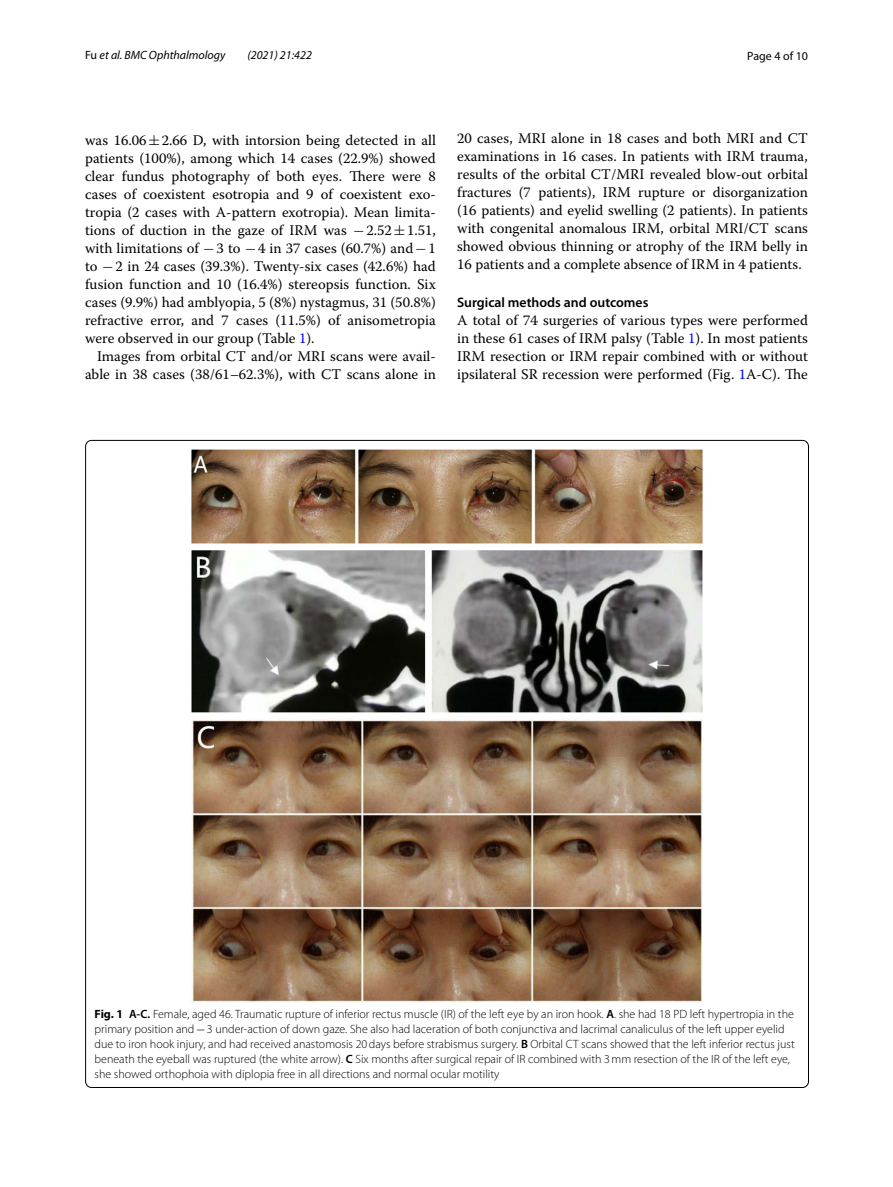
<style>
.page{position:relative;width:893px;height:1187px;background:#fff}
.page>*{position:absolute;margin:0;border:0;box-sizing:border-box;transform-origin:0 0}
.t1{font:14.7px/18px "Warnock Pro";color:#000;text-align:justify}
.t2{font:600 13.8px "Myriad Pro";color:#000}
.t3{font:300 12px/15px "Myriad Pro";color:#000}
.t4{font:italic 12px "Myriad Pro";color:#000}
.t5{font:12px "Myriad Pro";color:#000}
.s1{font-style:normal}
.s2{font-family:"MTSY"}
.s3{color:#00f}
.s4{font-weight:700}
.s5{font-weight:600}
.s6{font-family:"MTSY";font-weight:400}
</style>
<div class="page">
<img style="left:192px;top:449px;width:510px;height:553px">
<p class="t4" style="left:85px;top:48px;width:142px"><span class="s1">Fu</span> et al. BMC Ophthalmology</p>
<p class="t4" style="left:247px;top:48px;width:66px">(2021) 21:422</p>
<p class="t5" style="left:747px;top:48px;width:62px">Page 4 of 10</p>
<p class="t1" style="left:85px;top:131px;width:352px">was 16.06<span class="s2">±</span>2.66 D, with intorsion being detected in all patients (100%), among which 14 cases (22.9%) showed clear fundus photography of both eyes. There were 8 cases of coexistent esotropia and 9 of coexistent exo&shy;tropia (2 cases with A-pattern exotropia). Mean limita&shy;tions of duction in the gaze of IRM was <span class="s2">−</span>2.52<span class="s2">±</span>1.51, with limitations of <span class="s2">−</span>3 to <span class="s2">−</span>4 in 37 cases (60.7%) and<span class="s2">−</span>1 to <span class="s2">−</span>2 in 24 cases (39.3%). Twenty-six cases (42.6%) had fusion function and 10 (16.4%) stereopsis function. Six cases (9.9%) had amblyopia, 5 (8%) nystagmus, 31 (50.8%) refractive error, and 7 cases (11.5%) of anisometropia were observed in our group (Table <span class="s3">1</span>).</p>
<p class="t1" style="left:85px;top:346px;width:352px;text-align:right">Images from orbital CT and/or MRI scans were avail&shy;able in 38 cases (38/61–62.3%), with CT scans alone in</p>
<p class="t1" style="left:457px;top:128px;width:352px">20 cases, MRI alone in 18 cases and both MRI and CT examinations in 16 cases. In patients with IRM trauma, results of the orbital CT/MRI revealed blow-out orbital fractures (7 patients), IRM rupture or disorganization (16 patients) and eyelid swelling (2 patients). In patients with congenital anomalous IRM, orbital MRI/CT scans showed obvious thinning or atrophy of the IRM belly in 16 patients and a complete absence of IRM in 4 patients.</p>
<p class="t2" style="left:457px;top:293px;width:193px">Surgical methods and outcomes</p>
<p class="t1" style="left:457px;top:311px;width:352px">A total of 74 surgeries of various types were performed in these 61 cases of IRM palsy (Table <span class="s3">1</span>). In most patients IRM resection or IRM repair combined with or without ipsilateral SR recession were performed (Fig. <span class="s3">1</span>A-C). The</p>
<p class="t3" style="left:95px;top:1006px;width:702px"><span class="s4">Fig. 1</span> <span class="s5">A-C.</span> Female, aged 46. Traumatic rupture of inferior rectus muscle (IR) of the left eye by an iron hook. <span class="s5">A</span>. she had 18 PD left hypertropia in the primary position and<span class="s6">−</span>3 under-action of down gaze. She also had laceration of both conjunctiva and lacrimal canaliculus of the left upper eyelid due to iron hook injury, and had received anastomosis 20days before strabismus surgery. <span class="s5">B</span> Orbital CT scans showed that the left inferior rectus just beneath the eyeball was ruptured (the white arrow). <span class="s5">C</span> Six months after surgical repair of IR combined with 3mm resection of the IR of the left eye, she showed orthophoia with diplopia free in all directions and normal ocular motility</p>
</div>
